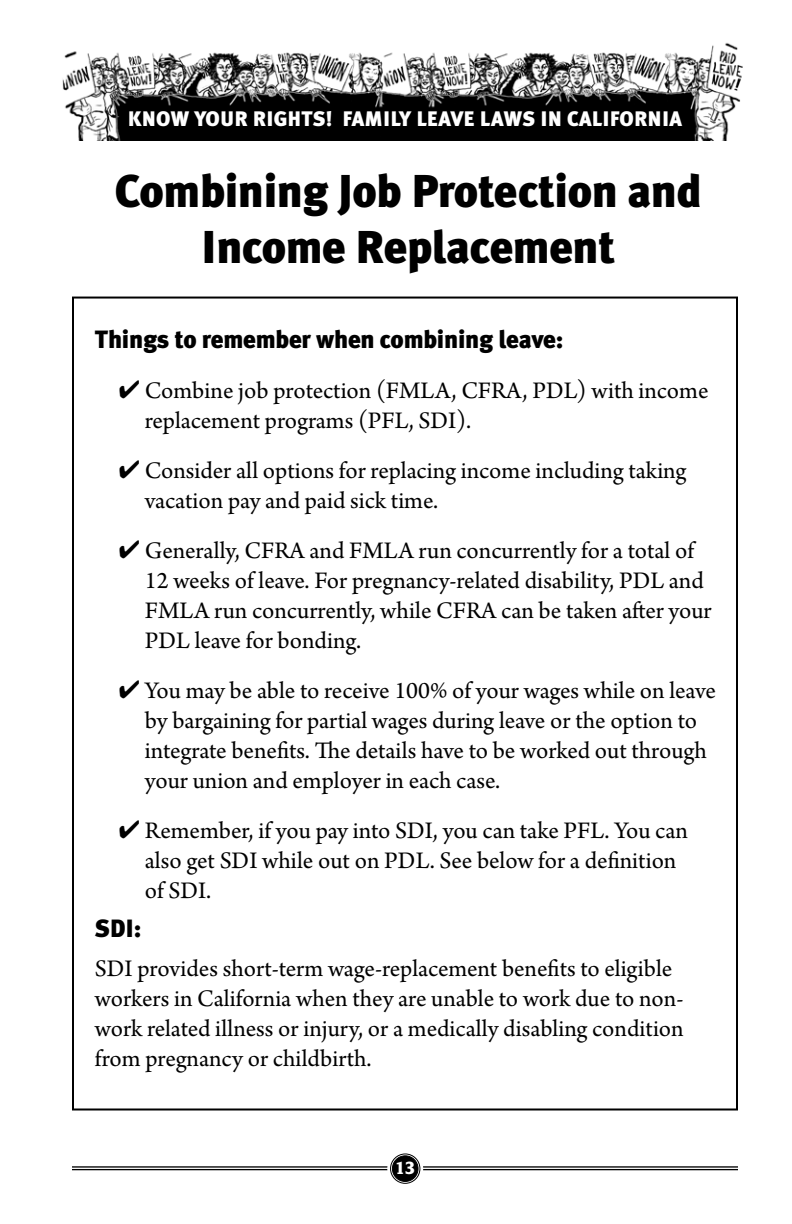
<style>
.page{position:relative;width:792px;height:1224px;background:#fff}
.page>*{position:absolute;margin:0;border:0;box-sizing:border-box;transform-origin:0 0}
.t1{font:900 46px/56px "Meta Plus";letter-spacing:-.01em;color:#000;text-align:center}
.t2{font:25px/30px "Arno Pro";color:#000}
.t3{font:900 25px "Meta Plus";color:#000}
.t4{font:900 21px "Meta Plus";letter-spacing:.01em;color:#fff}
.t5{font:700 18px "Clearface Gothic LH";color:#fff}
</style>
<div class="page">
<hr style="left:72px;top:1166px;width:666px;height:2px;background:#000">
<hr style="left:72px;top:1169px;width:666px;height:1px;background:#000">
<svg style="left:390px;top:1154px;width:30px;height:30px"></svg>
<div style="left:387px;top:1151px;width:36px;height:36px;border:6px solid #fff;border-radius:50%"></div>
<div style="left:392px;top:1156px;width:26px;height:25px;background:#000;border-radius:50%"></div>
<div style="left:390px;top:1153px;width:30px;height:31px;border:1px solid #000;border-radius:50%"></div>
<div style="left:392px;top:1155px;width:27px;height:27px;border:1px solid #000;border-radius:50%"></div>
<img style="left:62px;top:42px;width:681px;height:98px">
<p class="t4" style="left:128px;top:107px;width:556px">Know Your Rights! Family Leave Laws in California</p>
<h1 class="t1" style="left:115px;top:163px;width:588px">Combining Job Protection and<br>I ncome Replacement</h1>
<p class="t3" style="left:95px;top:324px;width:470px">Things to remember when combining leave:</p>
<p class="t2" style="left:145px;top:376px;width:565px;text-indent:-26px">✔ Combine job protection (FMLA, CFRA, PDL) with income replacement programs (PFL, SDI).</p>
<p class="t2" style="left:145px;top:456px;width:543px;text-indent:-26px">✔ Consider all options for replacing income including taking vacation pay and paid sick time.</p>
<p class="t2" style="left:145px;top:536px;width:568px;text-indent:-26px">✔ Generally, CFRA and FMLA run concurrently for a total of 12 weeks of leave. For pregnancy-related disability, PDL and FMLA run concurrently, while CFRA can be taken after your PDL leave for bonding.</p>
<p class="t2" style="left:145px;top:676px;width:573px;text-indent:-26px">✔ You may be able to receive 100% of your wages while on leave by bargaining for partial wages during leave or the option to integrate benefits. The details have to be worked out through your union and employer in each case.</p>
<p class="t2" style="left:145px;top:816px;width:545px;text-indent:-26px">✔ Remember, if you pay into SDI, you can take PFL. You can also get SDI while out on PDL. See below for a definition of SDI.</p>
<p class="t3" style="left:95px;top:913px;width:48px">SDI :</p>
<p class="t2" style="left:95px;top:954px;width:590px">SDI provides short-term wage-replacement benefits to eligible workers in California when they are unable to work due to non&shy;work related illness or injury, or a medically disabling condition from pregnancy or childbirth.</p>
<p class="t5" style="left:395px;top:1158px;width:21px">13</p>
</div>
